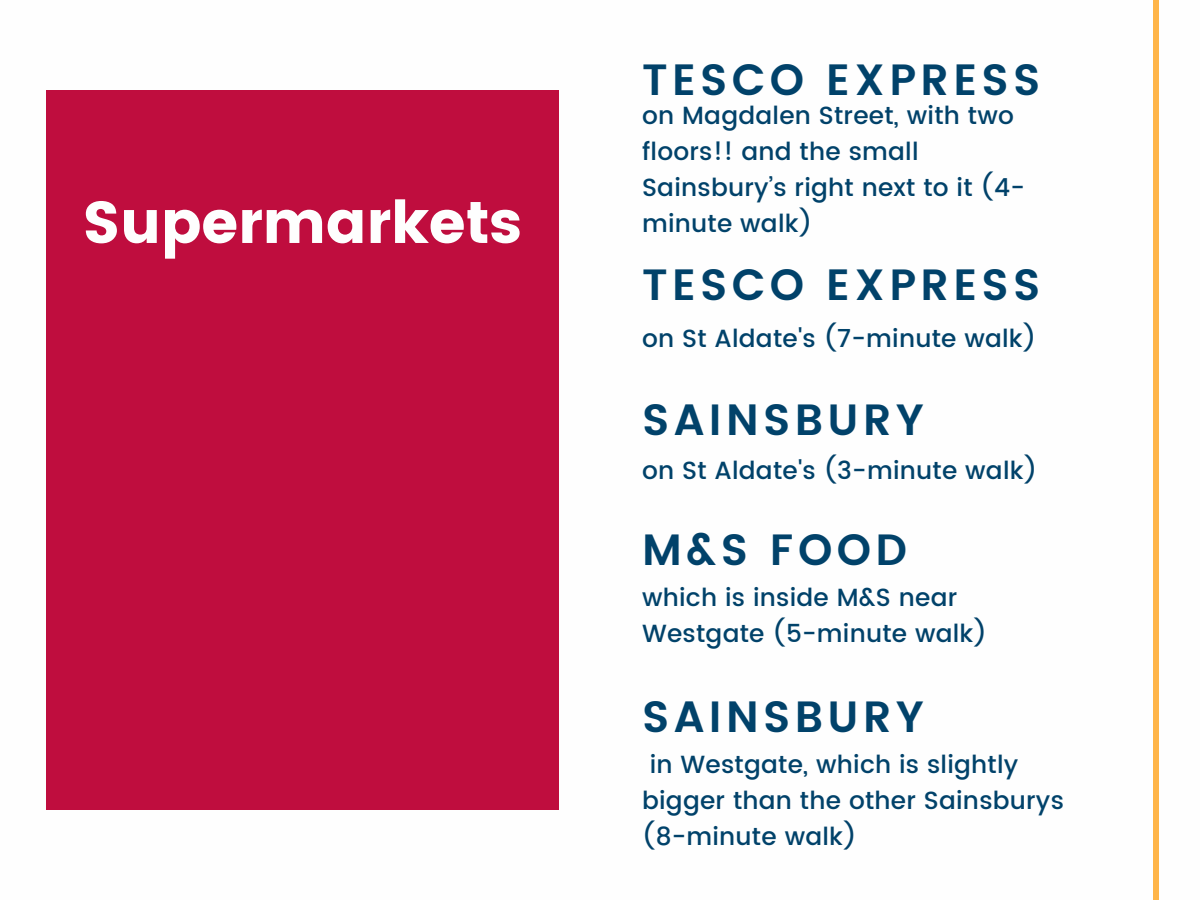
<style>
.page{position:relative;width:1200px;height:900px;background:#fff}
.page>*{position:absolute;margin:0;border:0;box-sizing:border-box;transform-origin:0 0}
.t1{font:59px "Poppins";letter-spacing:-.01em;color:#fefefe}
.t2{font:600 43.8px "Poppins";letter-spacing:.1em;color:#01426a}
.t3{font:500 24.8px/36px "Poppins";letter-spacing:.01em;color:#01426a}
</style>
<div class="page">
<div style="left:46px;top:90px;width:513px;height:720px;background:#bf0d3e"></div>
<div style="left:1153px;top:0;width:6px;height:900px;background:#ffb549"></div>
<h1 class="t1" style="left:82px;top:188px;width:441px">Supermarkets</h1>
<h2 class="t2" style="left:642px;top:47px;width:400px">TESCO EXPRESS</h2>
<p class="t3" style="left:642px;top:98px;width:384px">on Magdalen Street, with two floors!! and the small<br>Sainsbury’s right next to it (4- minute walk)</p>
<h2 class="t2" style="left:642px;top:251px;width:400px">TESCO EXPRESS</h2>
<p class="t3" style="left:642px;top:321px;width:396px">on St Aldate's (7-minute walk)</p>
<h2 class="t2" style="left:642px;top:386px;width:283px">SAINSBURY</h2>
<p class="t3" style="left:642px;top:453px;width:397px">on St Aldate's (3-minute walk)</p>
<h2 class="t2" style="left:642px;top:517px;width:267px">M&amp;S FOOD</h2>
<p class="t3" style="left:642px;top:580px;width:346px">which is inside M&amp;S near<br>Westgate (5-minute walk)</p>
<h2 class="t2" style="left:642px;top:684px;width:283px">SAINSBURY</h2>
<p class="t3" style="left:642px;top:747px;width:423px;text-indent:8px">in Westgate, which is slightly bigger than the other Sainsburys (8-minute walk)</p>
</div>
